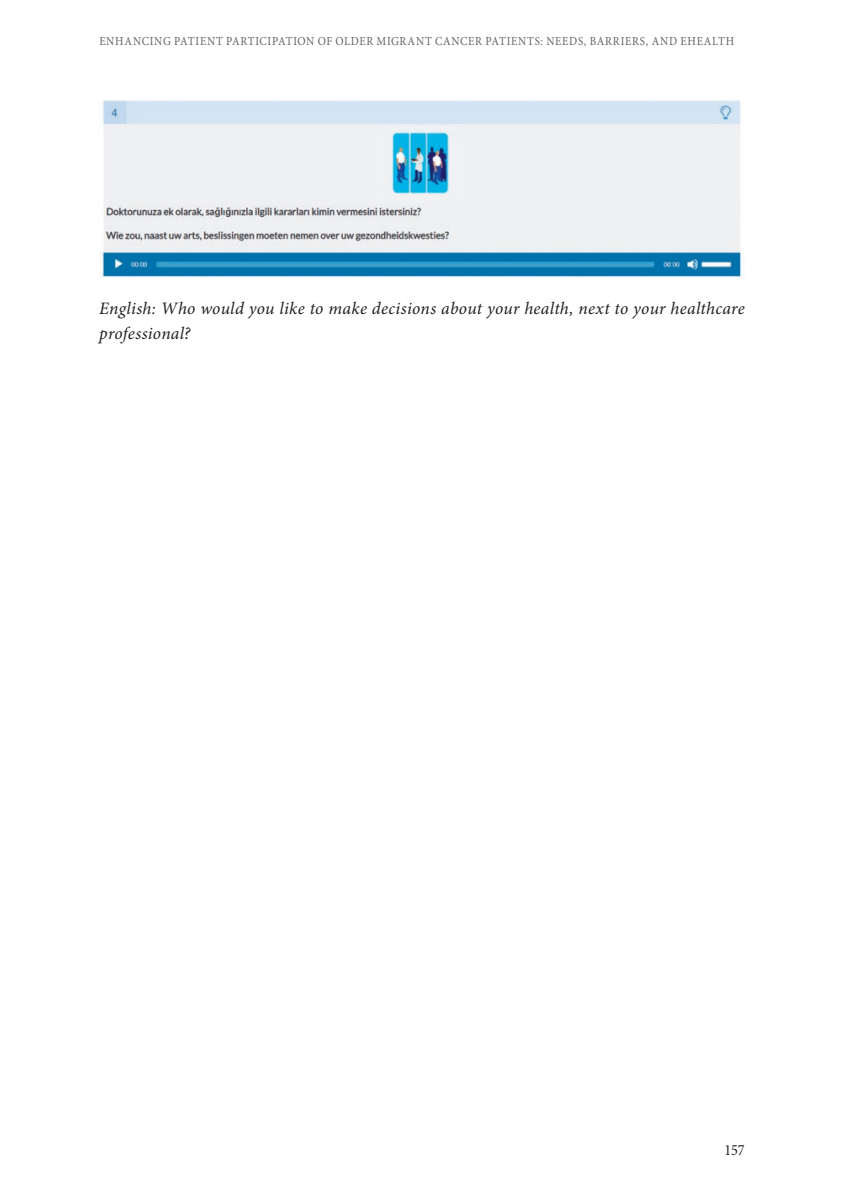
<style>
.page{position:relative;width:844px;height:1191px;background:#fff}
.page>*{position:absolute;margin:0;border:0;box-sizing:border-box;transform-origin:0 0}
.t1{font:italic 17.5px/24.5px "Minion Pro";letter-spacing:.015em;color:#231f20}
.t2{font:15.75px "Minion Pro";color:#231f20;scale:.9 1}
.t3{font:12.25px "Minion Pro";letter-spacing:.065em;color:#636366;scale:.9 1}
</style>
<div class="page">
<img style="left:101px;top:100px;width:643px;height:178px">
<p class="t3" style="left:99px;top:33px;width:706px">ENHANCING PATIENT PARTICIPATION OF OLDER MIGRANT CANCER PATIENTS: NEEDS, BARRIERS, AND EHEALTH</p>
<p class="t1" style="left:99px;top:296px;width:646px">English: Who would you like to make decisions about your health, next to your healthcare professional?</p>
<p class="t2" style="left:724px;top:1140px;width:24px">157</p>
</div>
